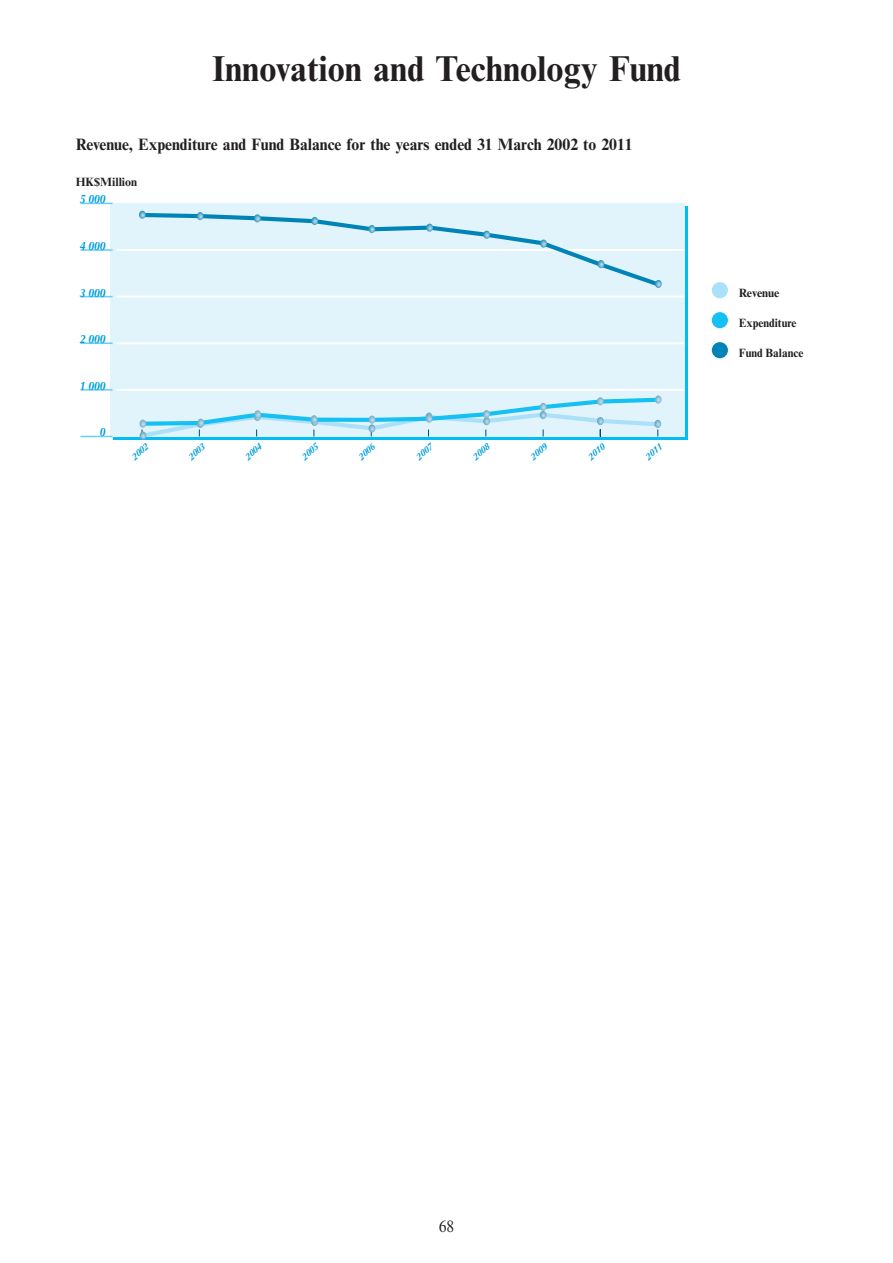
<style>
.page{position:relative;width:893px;height:1263px;background:#fff}
.page>*{position:absolute;margin:0;border:0;box-sizing:border-box;transform-origin:0 0}
.t1{font:700 36px "Times NRMT Std";color:#231f20;scale:.95 1}
.t2{font:700 16.5px "Times NRMT Std";color:#231f20;scale:.95 1}
.t3{font:16.5px "Times NRMT Std";color:#231f20;scale:.95 1}
.t4{font:italic 700 12.15px "Optima LT Std";letter-spacing:-.02em;color:#009fda;scale:.86 1}
.t5{font:700 12px "Times NRMT Std";color:#231f20;scale:.95 1}
.t6{font:700 12px "Times NRMT Std";color:#231f20}
.t7{font:italic 700 9.3px "Optima LT Std";color:#009fda;scale:.96 1}
</style>
<div class="page">
<div style="left:110px;top:203px;width:574px;height:233px;background:#e1f4fc"></div>
<hr style="left:116px;top:389px;width:568px;height:2px;background:#fff">
<hr style="left:116px;top:342px;width:568px;height:2px;background:#fff">
<hr style="left:116px;top:296px;width:568px;height:2px;background:#fff">
<hr style="left:116px;top:249px;width:568px;height:2px;background:#fff">
<hr style="left:80px;top:436px;width:33px;height:1px;background:#6bcff6">
<hr style="left:80px;top:389px;width:33px;height:2px;background:#6bcff6">
<hr style="left:80px;top:342px;width:33px;height:2px;background:#6bcff6">
<hr style="left:80px;top:296px;width:33px;height:1px;background:#6bcff6">
<hr style="left:80px;top:249px;width:33px;height:2px;background:#6bcff6">
<hr style="left:80px;top:203px;width:33px;height:1px;background:#6bcff6">
<svg style="left:139px;top:211px;width:523px;height:77px"></svg>
<svg style="left:138px;top:396px;width:524px;height:44px"></svg>
<div style="left:711px;top:282px;width:17px;height:16px;background:#aae0f9;border-radius:50%"></div>
<div style="left:711px;top:312px;width:17px;height:16px;background:#15c0f2;border-radius:50%"></div>
<div style="left:711px;top:342px;width:17px;height:16px;background:#0083b6;border-radius:50%"></div>
<p class="t1" style="left:212px;top:56px;width:495px">Innovation and Technology Fund</p>
<p class="t2" style="left:76px;top:138px;width:588px">Revenue, Expenditure and Fund Balance for the years ended 31 March 2002 to 2011</p>
<p class="t6" style="left:76px;top:177px;width:63px">HK$Million</p>
<p class="t4" style="left:80px;top:192px;width:31px">5 000</p>
<p class="t4" style="left:80px;top:239px;width:31px">4 000</p>
<p class="t4" style="left:80px;top:285px;width:31px">3 000</p>
<p class="t4" style="left:80px;top:332px;width:31px">2 000</p>
<p class="t4" style="left:80px;top:379px;width:31px">1 000</p>
<p class="t4" style="left:100px;top:425px;width:8px">0</p>
<p class="t7" style="left:129px;top:454px;width:22px;rotate:-43deg">2002</p>
<p class="t7" style="left:185px;top:454px;width:22px;rotate:-43deg">2003</p>
<p class="t7" style="left:242px;top:454px;width:22px;rotate:-43deg">2004</p>
<p class="t7" style="left:299px;top:454px;width:22px;rotate:-43deg">2005</p>
<p class="t7" style="left:355px;top:454px;width:22px;rotate:-43deg">2006</p>
<p class="t7" style="left:413px;top:454px;width:22px;rotate:-43deg">2007</p>
<p class="t7" style="left:470px;top:454px;width:22px;rotate:-43deg">2008</p>
<p class="t7" style="left:527px;top:454px;width:22px;rotate:-43deg">2009</p>
<p class="t7" style="left:585px;top:454px;width:22px;rotate:-43deg">2010</p>
<p class="t7" style="left:642px;top:454px;width:22px;rotate:-43deg">2011</p>
<p class="t6" style="left:738px;top:288px;width:42px">Revenue</p>
<p class="t5" style="left:738px;top:318px;width:62px">Expenditure</p>
<p class="t5" style="left:738px;top:348px;width:70px">Fund Balance</p>
<p class="t3" style="left:438px;top:1220px;width:18px">68</p>
</div>
